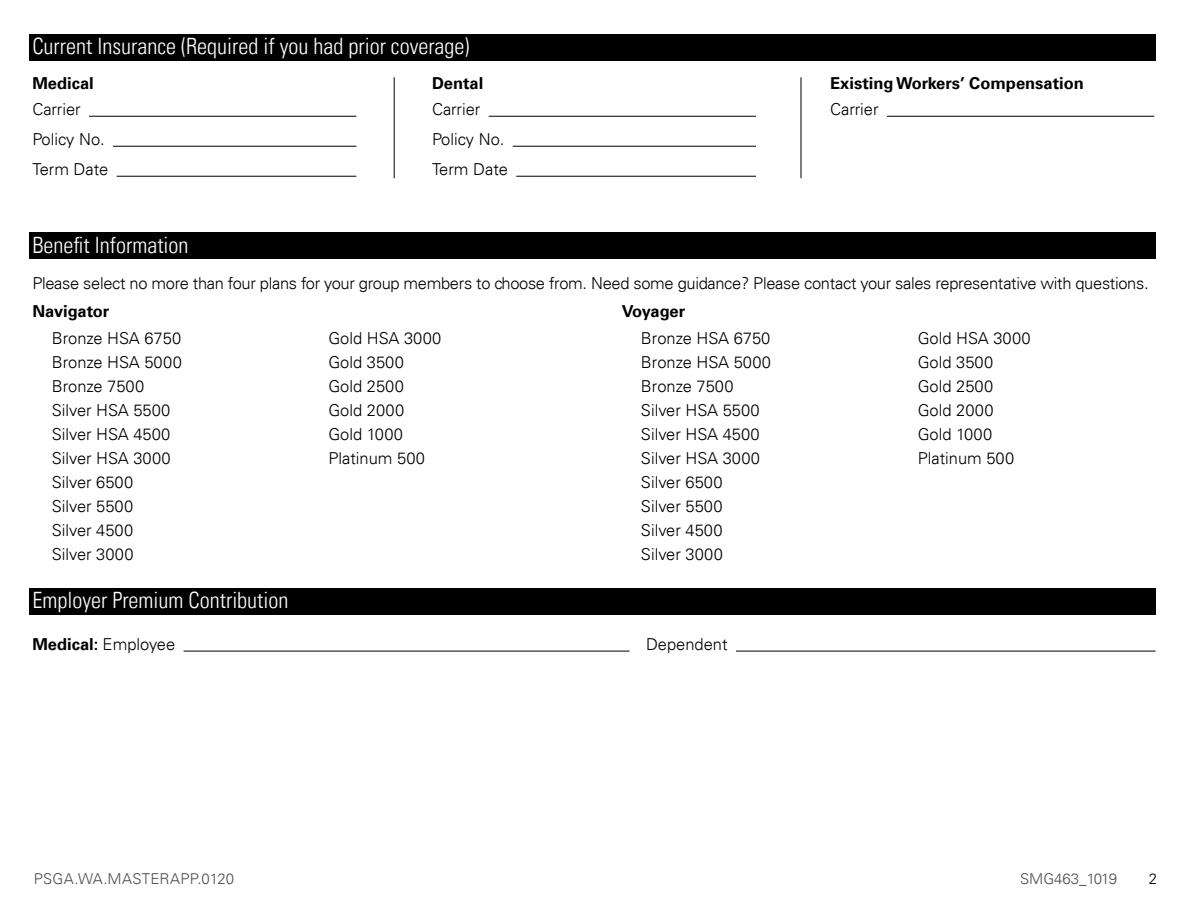
<style>
.page{position:relative;width:1188px;height:918px;background:#fff}
.page>*{position:absolute;margin:0;border:0;box-sizing:border-box;transform-origin:0 0}
.t1{font:300 condensed 22.5px "Univers LT";color:#fff}
.t2{font:300 16.5px/24px "Univers LT";color:#000}
.t3{font:300 16.5px "Univers LT";letter-spacing:-.02em;color:#000}
.t4{font:700 16.5px "Univers LT";color:#000}
.t5{font:700 16.5px "Univers LT";letter-spacing:-.02em;color:#000}
.t6{font:300 15px "Univers LT";letter-spacing:.02em;color:#4d4d4f}
.t7{font:300 15px "Univers LT";color:#4d4d4f}
.t8{font:300 15px "Univers LT";color:#000}
.s1{font-weight:300}
</style>
<div class="page">
<div style="left:29px;top:232px;width:1127px;height:28px;background:#000"></div>
<div style="left:29px;top:588px;width:1127px;height:27px;background:#000"></div>
<hr style="left:184px;top:651px;width:446px;height:1px;background:#000">
<hr style="left:736px;top:651px;width:420px;height:1px;background:#000">
<div style="left:29px;top:34px;width:1127px;height:27px;background:#000"></div>
<hr style="left:89px;top:116px;width:267px;height:1px;background:#000">
<hr style="left:113px;top:146px;width:243px;height:1px;background:#000">
<hr style="left:117px;top:176px;width:239px;height:1px;background:#000">
<hr style="left:887px;top:116px;width:267px;height:1px;background:#000">
<hr style="left:489px;top:116px;width:267px;height:1px;background:#000">
<hr style="left:513px;top:146px;width:243px;height:1px;background:#000">
<hr style="left:516px;top:176px;width:240px;height:1px;background:#000">
<hr style="left:801px;top:77px;width:1px;height:101px;background:#000">
<hr style="left:394px;top:77px;width:1px;height:101px;background:#000">
<h1 class="t1" style="left:32px;top:32px;width:439px">Current Insurance (Required if you had prior coverage)</h1>
<p class="t4" style="left:32px;top:74px;width:63px">Medical</p>
<p class="t2" style="left:32px;top:95px;width:78px;line-height:30px">Carrier<br>Policy No.<br>Term Date</p>
<p class="t4" style="left:432px;top:74px;width:53px">Dental</p>
<p class="t2" style="left:432px;top:95px;width:78px;line-height:30px">Carrier<br>Policy No.<br>Term Date</p>
<p class="t4" style="left:830px;top:74px;width:255px">Existing Workers’ Compensation</p>
<p class="t2" style="left:830px;top:98px;width:50px">Carrier</p>
<h1 class="t1" style="left:32px;top:232px;width:158px">Benefit Information</h1>
<p class="t3" style="left:32px;top:273px;width:1118px">Please select no more than four plans for your group members to choose from. Need some guidance? Please contact your sales representative with questions.</p>
<p class="t4" style="left:32px;top:302px;width:78px">Navigator</p>
<p class="t5" style="left:622px;top:302px;width:65px">Voyager</p>
<p class="t2" style="left:52px;top:326px;width:132px">Bronze HSA 6750<br>Bronze HSA 5000<br>Bronze 7500<br>Silver HSA 5500<br>Silver HSA 4500<br>Silver HSA 3000<br>Silver 6500<br>Silver 5500<br>Silver 4500<br>Silver 3000</p>
<p class="t2" style="left:328px;top:326px;width:115px">Gold HSA 3000<br>Gold 3500<br>Gold 2500<br>Gold 2000<br>Gold 1000<br>Platinum 500</p>
<p class="t2" style="left:641px;top:326px;width:132px">Bronze HSA 6750<br>Bronze HSA 5000<br>Bronze 7500<br>Silver HSA 5500<br>Silver HSA 4500<br>Silver HSA 3000<br>Silver 6500<br>Silver 5500<br>Silver 4500<br>Silver 3000</p>
<p class="t2" style="left:918px;top:327px;width:115px">Gold HSA 3000<br>Gold 3500<br>Gold 2500<br>Gold 2000<br>Gold 1000<br>Platinum 500</p>
<h1 class="t1" style="left:32px;top:586px;width:258px">Employer Premium Contribution</h1>
<p class="t4" style="left:32px;top:635px;width:144px">Medical: <span class="s1">Employee</span></p>
<p class="t2" style="left:646px;top:632px;width:83px">Dependent</p>
<p class="t6" style="left:34px;top:870px;width:202px">PSGA.WA.MASTERAPP.0120</p>
<p class="t7" style="left:1020px;top:870px;width:99px">SMG463_1019</p>
<p class="t8" style="left:1149px;top:870px;width:10px">2</p>
</div>
